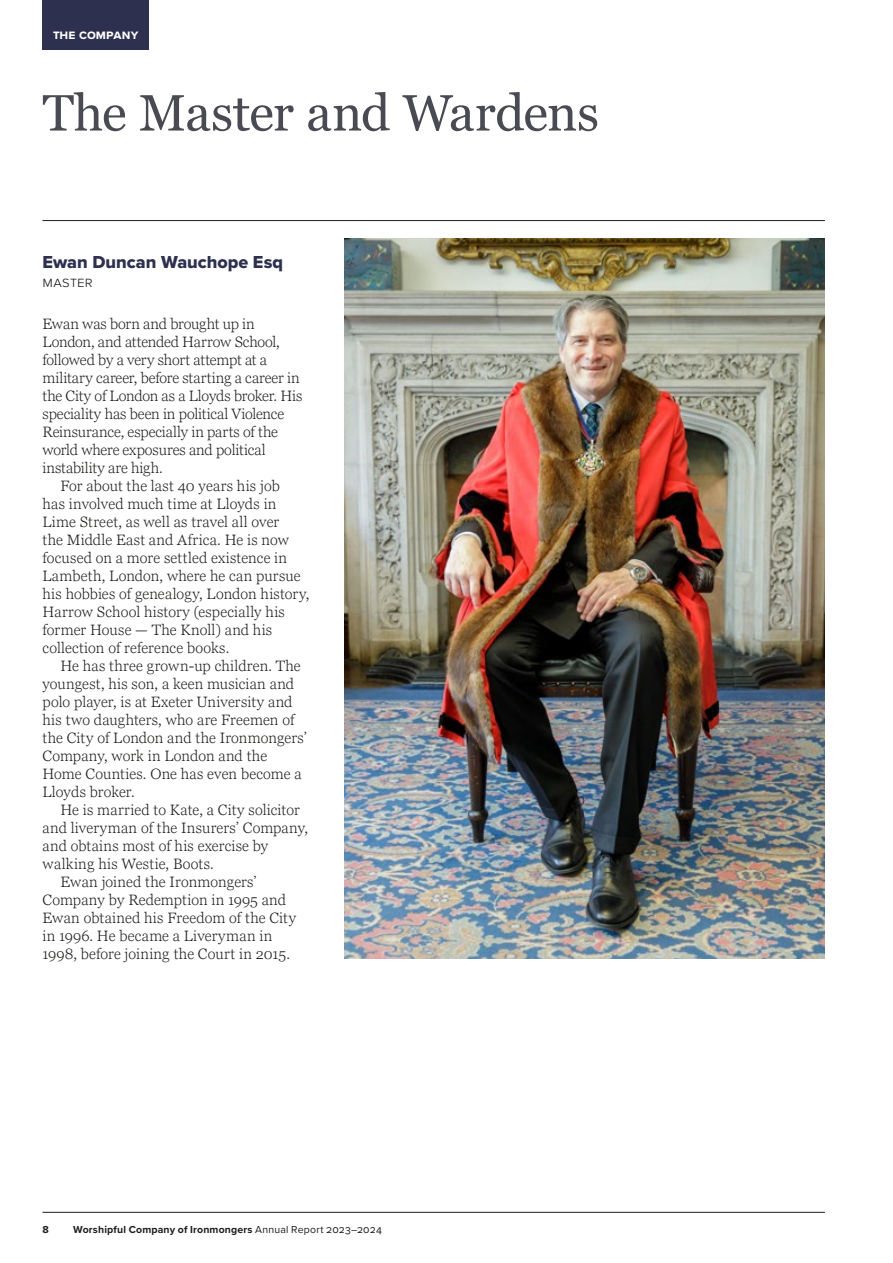
<style>
.page{position:relative;width:893px;height:1263px;background:#fff}
.page>*{position:absolute;margin:0;border:0;box-sizing:border-box;transform-origin:0 0}
.Heading_1{font:51px "Georgia Pro";letter-spacing:-.02em;color:#494a52}
.t1{font:18px "Proxima Nova Extrabld";color:#2d304e}
.Body{font:300 15px/18px "Georgia Pro";letter-spacing:.01em;color:#1d1d1b}
.Body_No_indent{font:300 15px/18px "Georgia Pro";letter-spacing:-.01em;color:#1d1d1b}
.t2{font:300 15px "Proxima Nova";letter-spacing:.015em;color:#1d1d1b}
.t3{font:700 13.5px "Proxima Nova";letter-spacing:.01em;color:#fff}
.t4{font:700 10.5px "Proxima Nova";letter-spacing:.015em;color:#1d1d1b}
.s1{font-weight:400}
</style>
<div class="page">
<img style="left:345px;top:239px;width:480px;height:720px">
<hr style="left:43px;top:220px;width:782px;height:1px;background:#1d1d1b">
<hr style="left:43px;top:1212px;width:782px;height:1px;background:#1d1d1b">
<div style="left:43px;top:0;width:106px;height:50px;background:#2d304e"></div>
<p class="t3" style="left:53px;top:25px;width:87px">The company</p>
<p class="Heading_1" style="left:43px;top:84px;width:558px">The Master and Wardens</p>
<p class="t1" style="left:43px;top:248px;width:242px">Ewan Duncan Wauchope Esq</p>
<p class="t2" style="left:43px;top:271px;width:52px">Master</p>
<p class="Body_No_indent" style="left:43px;top:315px;width:261px">Ewan was born and brought up in London, and attended Harrow School, followed by a very short attempt at a military career, before starting a career in the City of London as a Lloyds broker. His speciality has been in political Violence Reinsurance, especially in parts of the world where exposures and political instability are high.</p>
<p class="Body" style="left:43px;top:477px;width:268px;text-indent:18px">For about the last 40 years his job<br>has involved much time at Lloyds in Lime Street, as well as travel all over<br>the Middle East and Africa. He is now focused on a more settled existence in Lambeth, London, where he can pursue his hobbies of genealogy, London history, Harrow School history (especially his former House — The Knoll) and his collection of reference books.</p>
<p class="Body" style="left:43px;top:657px;width:266px;text-indent:18px">He has three grown-up children. The youngest, his son, a keen musician and polo player, is at Exeter University and his two daughters, who are Freemen of the City of London and the Ironmongers’ Company, work in London and the Home Counties. One has even become a Lloyds broker.</p>
<p class="Body" style="left:43px;top:801px;width:267px;text-indent:18px">He is married to Kate, a City solicitor and liveryman of the Insurers’ Company, and obtains most of his exercise by walking his Westie, Boots.</p>
<p class="Body" style="left:43px;top:873px;width:255px;text-indent:18px">Ewan joined the Ironmongers’ Company by Redemption in 1995 and Ewan obtained his Freedom of the City in 1996. He became a Liveryman in 1998, before joining the Court in 2015.</p>
<p class="t4" style="left:43px;top:1222px;width:8px">8</p>
<p class="t4" style="left:73px;top:1222px;width:310px">Worshipful Company of Ironmongers <span class="s1">Annual Report 2023–2024</span></p>
</div>
